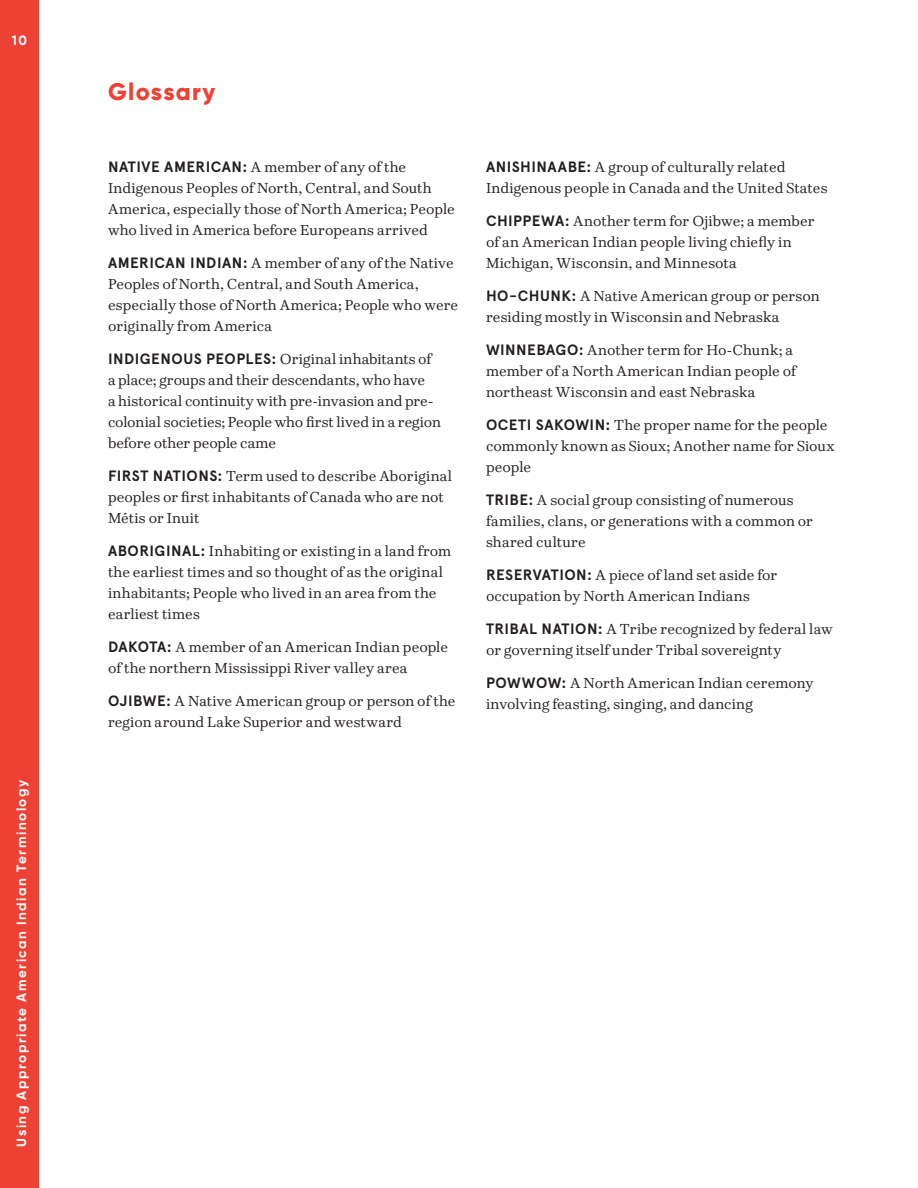
<style>
.page{position:relative;width:918px;height:1188px;background:#fff}
.page>*{position:absolute;margin:0;border:0;box-sizing:border-box;transform-origin:0 0}
.BMH{font:800 24px "Gilroy";letter-spacing:.055em;color:#ee4135}
.GLOS{font:14.25px/21px "Kinney";letter-spacing:.005em;color:#231f20}
.t1{font:700 13.5px "Gilroy";letter-spacing:.115em;color:#fff}
.s1{font-family:"Apercu Pro";font-weight:700;font-size:15px}
</style>
<div class="page">
<div style="left:0;top:0;width:39px;height:1188px;background:#ee4135"></div>
<p class="t1" style="left:12px;top:32px;width:17px">10</p>
<p class="t1" style="left:13px;top:1147px;width:368px;rotate:-90deg">Using Appropriate American Indian Terminology</p>
<p class="BMH" style="left:108px;top:77px;width:109px">Glossary</p>
<p class="GLOS" style="left:108px;top:157px;width:348px"><span class="s1">NATIVE AMERICAN:</span> A member of any of the Indigenous Peoples of North, Central, and South America, especially those of North America; People who lived in America before Europeans arrived</p>
<p class="GLOS" style="left:108px;top:253px;width:352px"><span class="s1">AMERICAN INDIAN:</span> A member of any of the Native Peoples of North, Central, and South America, especially those of North America; People who were originally from America</p>
<p class="GLOS" style="left:108px;top:349px;width:335px"><span class="s1">INDIGENOUS PEOPLES:</span> Original inhabitants of a place; groups and their descendants, who have<br>a historical continuity with pre-invasion and pre&shy;colonial societies; People who first lived in a region before other people came</p>
<p class="GLOS" style="left:108px;top:466px;width:346px"><span class="s1">FIRST NATIONS:</span> Term used to describe Aboriginal peoples or first inhabitants of Canada who are not<br>Métis or Inuit</p>
<p class="GLOS" style="left:108px;top:541px;width:345px"><span class="s1">ABORIGINAL:</span> Inhabiting or existing in a land from the earliest times and so thought of as the original inhabitants; People who lived in an area from the earliest times</p>
<p class="GLOS" style="left:108px;top:637px;width:342px"><span class="s1">DAKOTA:</span> A member of an American Indian people of the northern Mississippi River valley area</p>
<p class="GLOS" style="left:108px;top:691px;width:349px"><span class="s1">OJIBWE:</span> A Native American group or person of the region around Lake Superior and westward</p>
<p class="GLOS" style="left:486px;top:157px;width:343px"><span class="s1">ANISHINAABE:</span> A group of culturally related<br>Indigenous people in Canada and the United States</p>
<p class="GLOS" style="left:486px;top:211px;width:330px"><span class="s1">CHIPPEWA:</span> Another term for Ojibwe; a member of an American Indian people living chiefly in<br>Michigan, Wisconsin, and Minnesota</p>
<p class="GLOS" style="left:486px;top:286px;width:335px"><span class="s1">HO-CHUNK:</span> A Native American group or person residing mostly in Wisconsin and Nebraska</p>
<p class="GLOS" style="left:486px;top:340px;width:312px"><span class="s1">WINNEBAGO:</span> Another term for Ho-Chunk; a member of a North American Indian people of northeast Wisconsin and east Nebraska</p>
<p class="GLOS" style="left:486px;top:415px;width:350px"><span class="s1">OCETI SAKOWIN:</span> The proper name for the people commonly known as Sioux; Another name for Sioux people</p>
<p class="GLOS" style="left:486px;top:490px;width:329px"><span class="s1">TRIBE:</span> A social group consisting of numerous families, clans, or generations with a common or shared culture</p>
<p class="GLOS" style="left:486px;top:565px;width:293px"><span class="s1">RESERVATION:</span> A piece of land set aside for occupation by North American Indians</p>
<p class="GLOS" style="left:486px;top:619px;width:348px"><span class="s1">TRIBAL NATION:</span> A Tribe recognized by federal law or governing itself under Tribal sovereignty</p>
<p class="GLOS" style="left:486px;top:673px;width:329px"><span class="s1">POWWOW:</span> A North American Indian ceremony involving feasting, singing, and dancing</p>
</div>
